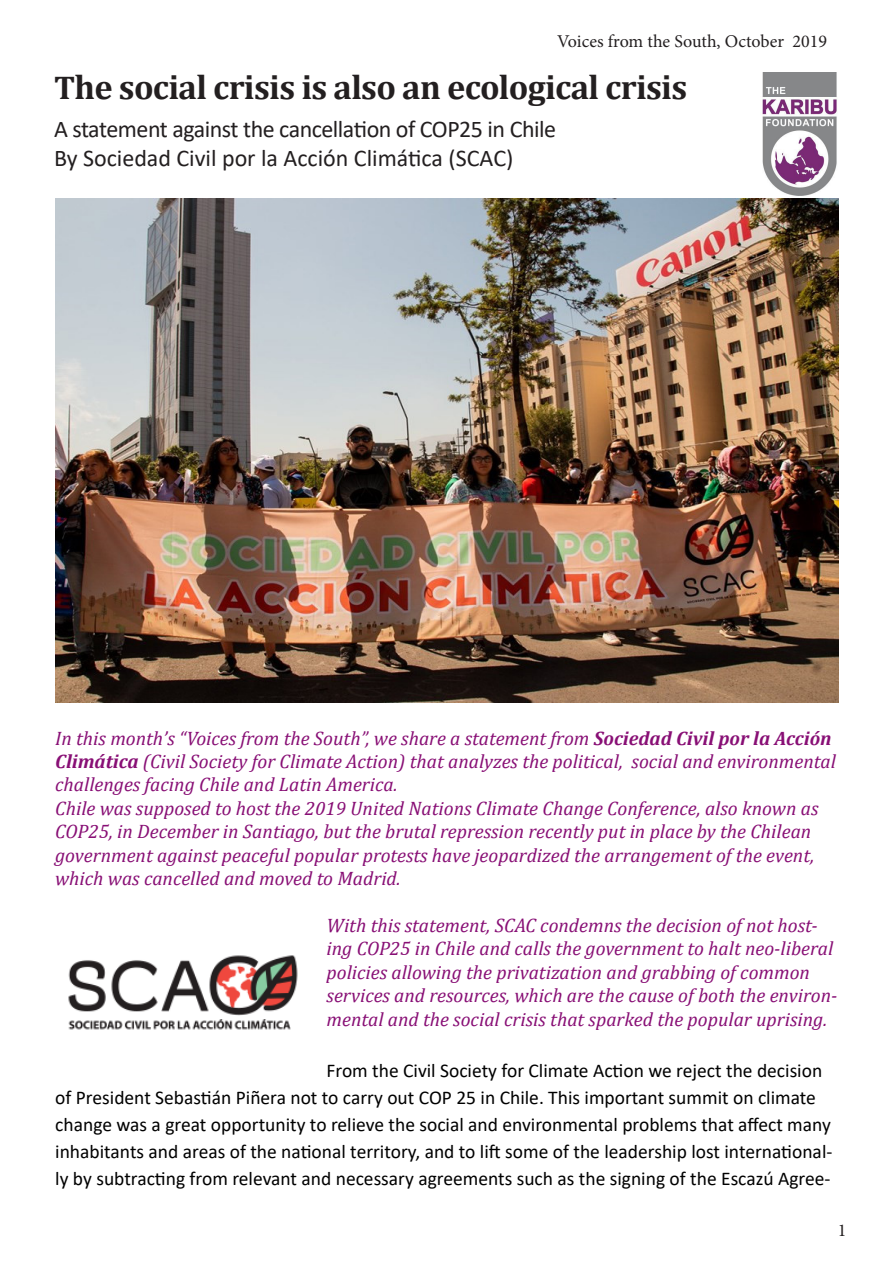
<style>
.page{position:relative;width:893px;height:1263px;background:#fff}
.page>*{position:absolute;margin:0;border:0;box-sizing:border-box;transform-origin:0 0}
.t1{font:700 34.5px "Cambria";letter-spacing:-.02em;color:#231f20}
.t2{font:24px "Calibri";letter-spacing:-.02em;color:#231f20}
.t3{font:24px "Calibri";color:#231f20}
.t4{font:italic 19.5px/23.4px "Cambria";color:#880f75}
.t5{font:19.5px/27px "Calibri";color:#000}
.t6{font:18px "Minion Pro";color:#231f20}
.s1{font-size:33px}
.s2{font-weight:700}
</style>
<div class="page">
<img style="left:761px;top:72px;width:78px;height:127px">
<img style="left:68px;top:955px;width:230px;height:75px">
<img style="left:55px;top:199px;width:784px;height:503px">
<p class="t6" style="left:557px;top:29px;width:271px">Voices from the South, October 2019</p>
<p class="t1" style="left:54px;top:63px;width:635px"><span class="s1">T</span>he social crisis is also an ecological crisis</p>
<p class="t2" style="left:54px;top:112px;width:504px">A statement against the cancellation of COP25 in Chile</p>
<p class="t3" style="left:54px;top:141px;width:461px">By Sociedad Civil por la Acción Climática (SCAC)</p>
<p class="t4" style="left:55px;top:725px;width:782px">In this month’s “Voices from the South”, we share a statement from <span class="s2">Sociedad Civil por la Acción<br>Climática</span> (Civil Society for Climate Action) that analyzes the political, social and environmental challenges facing Chile and Latin America.</p>
<p class="t4" style="left:55px;top:796px;width:765px">Chile was supposed to host the 2019 United Nations Climate Change Conference, also known as COP25, in December in Santiago, but the brutal repression recently put in place by the Chilean government against peaceful popular protests have jeopardized the arrangement of the event, which was cancelled and moved to Madrid.</p>
<p class="t4" style="left:327px;top:912px;width:512px">With this statement, SCAC condemns the decision of not host&shy;ing COP25 in Chile and calls the government to halt neo-liberal policies allowing the privatization and grabbing of common services and resources, which are the cause of both the environ&shy;mental and the social crisis that sparked the popular uprising.</p>
<p class="t5" style="left:55px;top:1056px;width:779px;text-indent:271px">From the Civil Society for Climate Action we reject the decision of President Sebastián Piñera not to carry out COP 25 in Chile. This important summit on climate change was a great opportunity to relieve the social and environmental problems that affect many inhabitants and areas of the national territory, and to lift some of the leadership lost international&shy;ly by subtracting from relevant and necessary agreements such as the signing of the Escazú Agree-</p>
<p class="t6" style="left:838px;top:1218px;width:10px">1</p>
</div>
